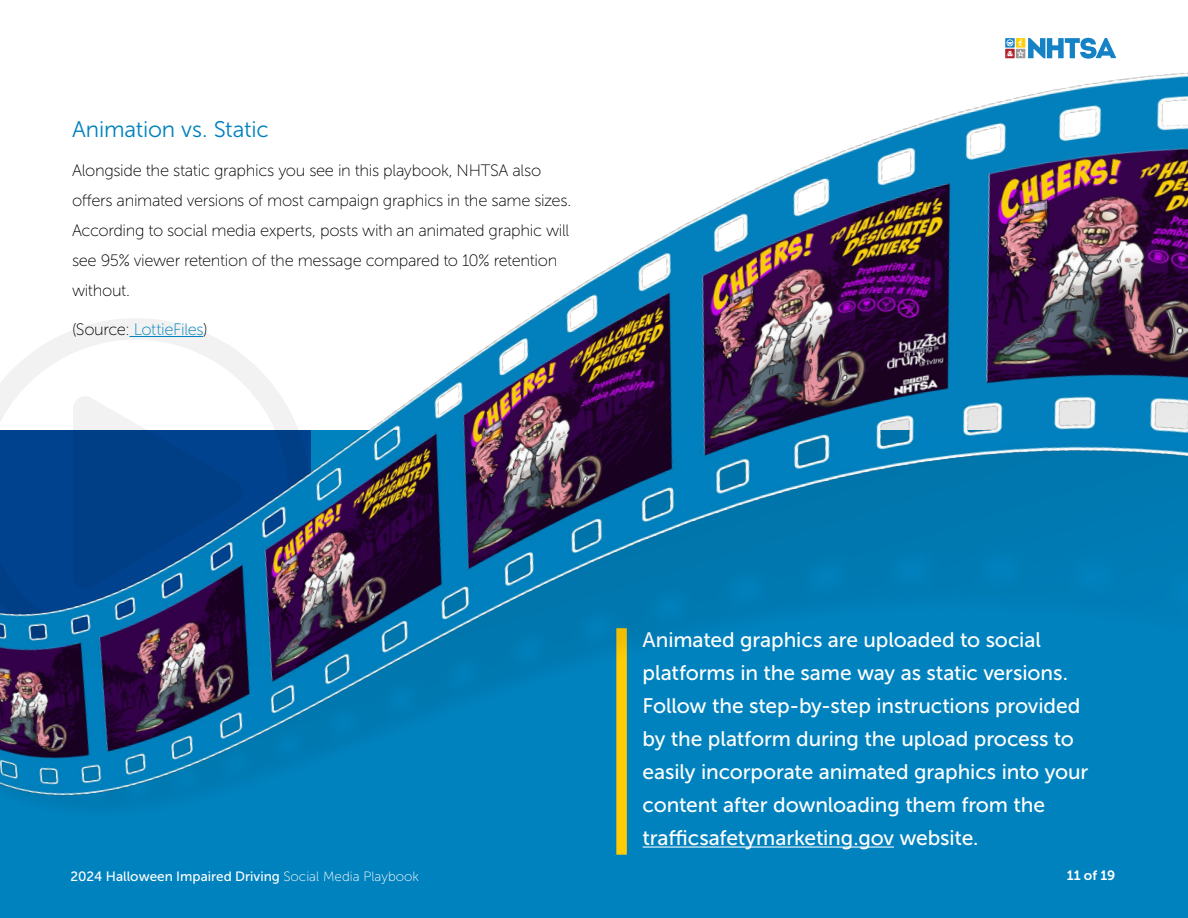
<style>
.page{position:relative;width:1188px;height:918px;background:#fff}
.page>*{position:absolute;margin:0;border:0;box-sizing:border-box;transform-origin:0 0}
.t1{font:22.5px "Museo Sans 300";letter-spacing:-.01em;color:#0082be}
.Call_Out{font:21px/33px "Museo Sans 500";letter-spacing:-.005em;color:#fff}
.Body{font:16.5px/30px "Museo Sans 100";letter-spacing:-.02em;color:#000}
.Body-2{font:16.5px "Museo Sans 100";letter-spacing:-.02em;color:#0082be}
.t2{font:13.5px "Museo Sans 500";color:#fff}
.t3{font:13.5px "Museo Sans 700";color:#fff}
.s1{color:#000}
.s2{font-family:"Museo Sans 100"}
</style>
<div class="page">
<img style="left:0;top:37px;width:1188px;height:881px">
<h2 class="t1" style="left:72px;top:117px;width:198px">Animation vs. Static</h2>
<p class="Body" style="left:72px;top:155px;width:501px">Alongside the static graphics you see in this playbook, NHTSA also offers animated versions of most campaign graphics in the same sizes.<br>According to social media experts, posts with an animated graphic will see 95% viewer retention of the message compared to 10% retention without.</p>
<p class="Body-2" style="left:72px;top:320px;width:137px"><span class="s1">(Source:</span> LottieFiles<span class="s1">)</span></p>
<p class="Call_Out" style="left:643px;top:623px;width:447px">Animated graphics are uploaded to social platforms in the same way as static versions.<br>Follow the step-by-step instructions provided by the platform during the upload process to easily incorporate animated graphics into your content after downloading them from the trafficsafetymarketing.gov website.</p>
<p class="t2" style="left:70px;top:869px;width:350px">2024 Halloween Impaired Driving <span class="s2">Social Media Playbook</span></p>
<p class="t3" style="left:1067px;top:868px;width:50px">11 of 19</p>
</div>
